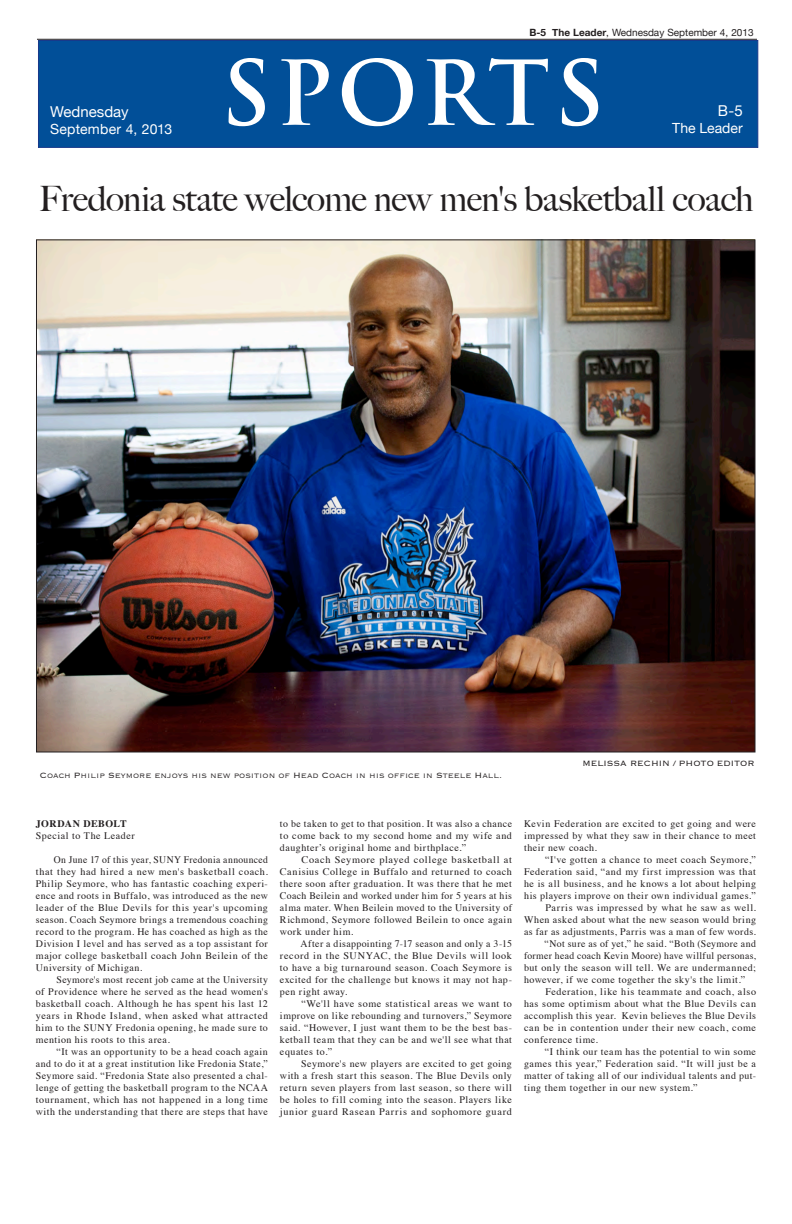
<style>
.page{position:relative;width:792px;height:1224px;background:#fff}
.page>*{position:absolute;margin:0;border:0;box-sizing:border-box;transform-origin:0 0}
.t1{font:700 87px "Trajan Pro";letter-spacing:.05em;color:#fff}
.t2{font:500 35px "Big Caslon";letter-spacing:-.015em;color:#231f20}
.Byline{font:15px "Helvetica Neue";letter-spacing:-.005em;color:#fff}
.Byline-2{font:14px "Helvetica Neue";letter-spacing:.005em;color:#fff}
.t3{font:10px/12px "Times";letter-spacing:.05em;color:#231f20;text-align:justify}
.t4{font:10px/12px "Times";letter-spacing:.05em;color:#231f20;text-align:justify;scale:.96 1}
.t5{font:300 10px "Copperplate";color:#231f20}
.t6{font:10px "Helvetica Neue";color:#231f20}
.t7{font:700 10px "Times";letter-spacing:.045em;color:#231f20}
.s1{font-weight:700}
</style>
<div class="page">
<hr style="left:37px;top:39px;width:720px;height:1px;background:#231f20">
<div style="left:38px;top:40px;width:720px;height:108px;background:#014f98;border:1px solid #17388a"></div>
<img style="left:38px;top:242px;width:715px;height:508px">
<p class="Byline" style="left:50px;top:99px;width:80px">Wednesday</p>
<p class="Byline-2" style="left:50px;top:117px;width:124px">September 4, 2013</p>
<p class="t6" style="left:530px;top:24px;width:226px"><span class="s1">B-5 The Leader</span>, Wednesday September 4, 2013</p>
<p class="t1" style="left:221px;top:39px;width:385px">SPORTS</p>
<p class="Byline" style="left:718px;top:98px;width:26px">B-5</p>
<p class="Byline-2" style="left:672px;top:116px;width:72px">The Leader</p>
<p class="t2" style="left:39px;top:178px;width:716px">Fredonia state welcome new men's basketball coach</p>
<p class="t5" style="left:40px;top:768px;width:464px">Coach Philip Seymore enjoys his new position of Head Coach in his office in Steele Hall.</p>
<p class="t5" style="left:583px;top:756px;width:174px">MELISSA RECHIN / PHOTO EDITOR</p>
<p class="t7" style="left:36px;top:814px;width:92px">JORDAN DEBOLT</p>
<p class="t3" style="left:36px;top:828px;width:100px">Special to The Leader</p>
<p class="t4" style="left:36px;top:852px;width:243px;text-indent:18px">On June 17 of this year, SUNY Fredonia announced that they had hired a new men's basketball coach.<br>Philip Seymore, who has fantastic coaching experi&shy;ence and roots in Buffalo, was introduced as the new leader of the Blue Devils for this year's upcoming season. Coach Seymore brings a tremendous coaching record to the program. He has coached as high as the Division I level and has served as a top assistant for major college basketball coach John Beilein of the University of Michigan.</p>
<p class="t3" style="left:36px;top:972px;width:234px;text-indent:21px">Seymore's most recent job came at the University of Providence where he served as the head women's basketball coach. Although he has spent his last 12 years in Rhode Island, when asked what attracted him to the SUNY Fredonia opening, he made sure to mention his roots to this area.</p>
<p class="t3" style="left:36px;top:1044px;width:234px;text-indent:21px">“It was an opportunity to be a head coach again and to do it at a great institution like Fredonia State,” Seymore said. “Fredonia State also presented a chal&shy;lenge of getting the basketball program to the NCAA tournament, which has not happened in a long time with the understanding that there are steps that have</p>
<p class="t3" style="left:280px;top:816px;width:234px">to be taken to get to that position. It was also a chance to come back to my second home and my wife and daughter’s original home and birthplace.”</p>
<p class="t3" style="left:280px;top:852px;width:234px;text-indent:22px">Coach Seymore played college basketball at Canisius College in Buffalo and returned to coach there soon after graduation. It was there that he met Coach Beilein and worked under him for 5 years at his alma mater. When Beilein moved to the University of Richmond, Seymore followed Beilein to once again work under him.</p>
<p class="t3" style="left:280px;top:936px;width:234px;text-indent:21px">After a disappointing 7-17 season and only a 3-15 record in the SUNYAC, the Blue Devils will look to have a big turnaround season. Coach Seymore is excited for the challenge but knows it may not hap&shy;pen right away.</p>
<p class="t3" style="left:280px;top:996px;width:234px;text-indent:21px">“We'll have some statistical areas we want to improve on like rebounding and turnovers,” Seymore said. “However, I just want them to be the best bas&shy;ketball team that they can be and we'll see what that equates to.”</p>
<p class="t3" style="left:280px;top:1056px;width:234px;text-indent:21px">Seymore's new players are excited to get going with a fresh start this season. The Blue Devils only return seven players from last season, so there will be holes to fill coming into the season. Players like junior guard Rasean Parris and sophomore guard</p>
<p class="t3" style="left:524px;top:816px;width:234px">Kevin Federation are excited to get going and were impressed by what they saw in their chance to meet their new coach.</p>
<p class="t3" style="left:524px;top:852px;width:234px;text-indent:21px">“I've gotten a chance to meet coach Seymore,” Federation said, “and my first impression was that he is all business, and he knows a lot about helping his players improve on their own individual games.”</p>
<p class="t3" style="left:524px;top:900px;width:234px;text-indent:21px">Parris was impressed by what he saw as well.<br>When asked about what the new season would bring as far as adjustments, Parris was a man of few words.</p>
<p class="t3" style="left:524px;top:936px;width:234px;text-indent:21px">“Not sure as of yet,” he said. “Both (Seymore and former head coach Kevin Moore) have willful personas, but only the season will tell. We are undermanned; however, if we come together the sky's the limit.”</p>
<p class="t3" style="left:524px;top:984px;width:234px;text-indent:21px">Federation, like his teammate and coach, also has some optimism about what the Blue Devils can accomplish this year. Kevin believes the Blue Devils can be in contention under their new coach, come conference time.</p>
<p class="t3" style="left:524px;top:1044px;width:234px;text-indent:21px">“I think our team has the potential to win some games this year,” Federation said. “It will just be a matter of taking all of our individual talents and put&shy;ting them together in our new system.”</p>
</div>
